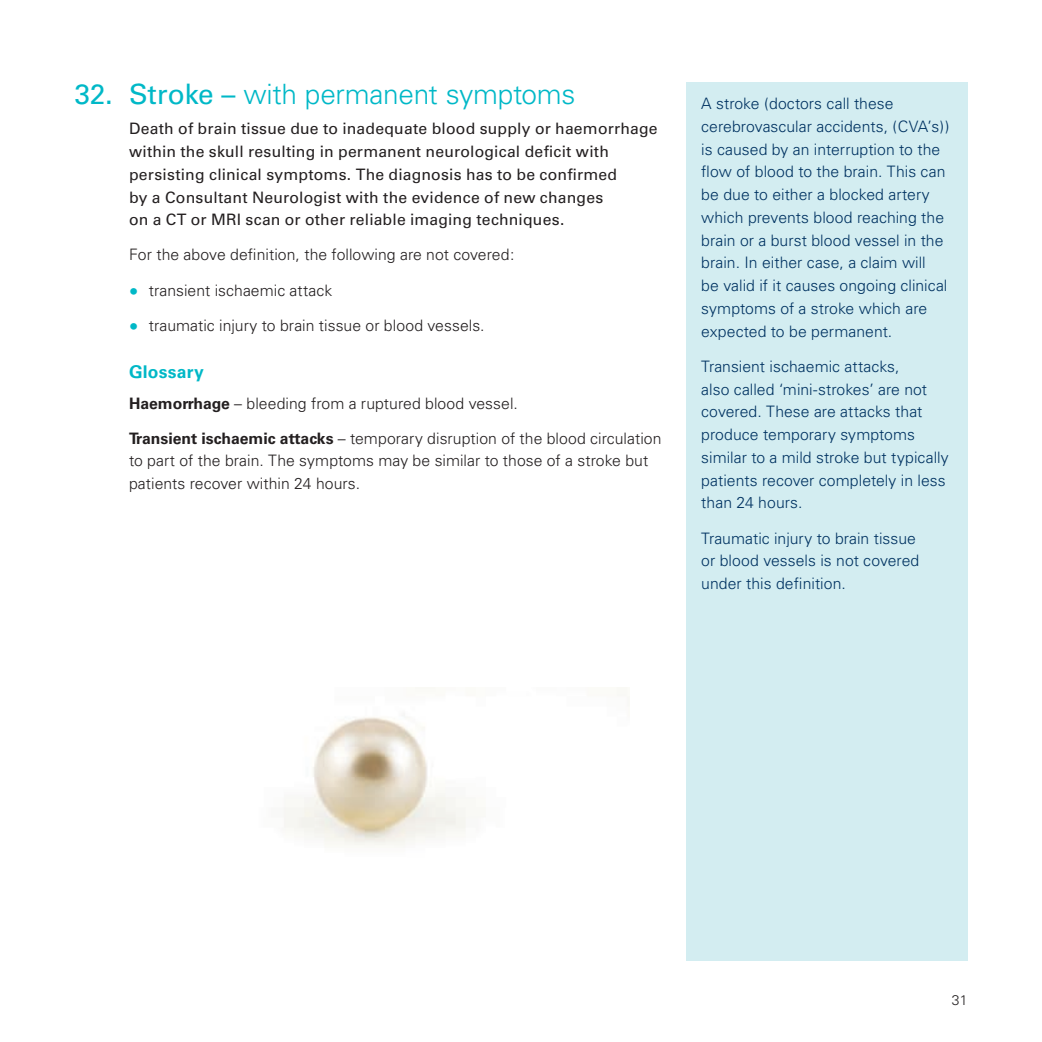
<style>
.page{position:relative;width:1042px;height:1042px;background:#fff}
.page>*{position:absolute;margin:0;border:0;box-sizing:border-box;transform-origin:0 0}
.t1{font:300 28px "Univers";letter-spacing:-.01em;color:#00b8c7}
.t2{font:700 17.5px "Univers";letter-spacing:.01em;color:#00b8c7}
.t3{font:300 15.75px/22.8px "Univers";letter-spacing:.005em;color:#003261}
.t4{font:300 15.75px/22.8px "Univers";letter-spacing:.005em;color:#231f20}
.t5{font:15.75px/22.8px "Univers";letter-spacing:.01em;color:#231f20}
.t6{font:300 14px "Univers";color:#231f20}
.s1{font-weight:400}
.s2{font-size:18.38px;color:#00b8c7}
.s3{font-weight:700}
</style>
<div class="page">
<img style="left:284px;top:714px;width:182px;height:132px">
<div style="left:686px;top:82px;width:281px;height:878px;background:#d3edf1"></div>
<h1 class="t1" style="left:74px;top:77px;width:502px"><span class="s1">32. Stroke –</span> with permanent symptoms</h1>
<p class="t5" style="left:129px;top:117px;width:530px">Death of brain tissue due to inadequate blood supply or haemorrhage within the skull resulting in permanent neurological deficit with persisting clinical symptoms. The diagnosis has to be confirmed<br>by a Consultant Neurologist with the evidence of new changes<br>on a CT or MRI scan or other reliable imaging techniques.</p>
<p class="t4" style="left:129px;top:243px;width:387px">For the above definition, the following are not covered:</p>
<p class="t4" style="left:129px;top:279px;width:205px"><span class="s2">•</span> transient ischaemic attack</p>
<p class="t4" style="left:129px;top:314px;width:357px"><span class="s2">•</span> traumatic injury to brain tissue or blood vessels.</p>
<p class="t2" style="left:129px;top:362px;width:76px">Glossary</p>
<p class="t4" style="left:129px;top:391px;width:390px"><span class="s3">Haemorrhage</span> – bleeding from a ruptured blood vessel.</p>
<p class="t4" style="left:129px;top:427px;width:534px"><span class="s3">Transient ischaemic attacks</span> – temporary disruption of the blood circulation to part of the brain. The symptoms may be similar to those of a stroke but patients recover within 24 hours.</p>
<p class="t3" style="left:701px;top:92px;width:250px">A stroke (doctors call these cerebrovascular accidents, (CVA’s)) is caused by an interruption to the flow of blood to the brain. This can be due to either a blocked artery which prevents blood reaching the brain or a burst blood vessel in the brain. In either case, a claim will<br>be valid if it causes ongoing clinical symptoms of a stroke which are expected to be permanent.</p>
<p class="t3" style="left:701px;top:355px;width:249px">Transient ischaemic attacks,<br>also called ‘mini-strokes’ are not covered. These are attacks that produce temporary symptoms similar to a mild stroke but typically patients recover completely in less than 24 hours.</p>
<p class="t3" style="left:701px;top:526px;width:220px">Traumatic injury to brain tissue or blood vessels is not covered under this definition.</p>
<p class="t6" style="left:952px;top:991px;width:17px">31</p>
</div>
